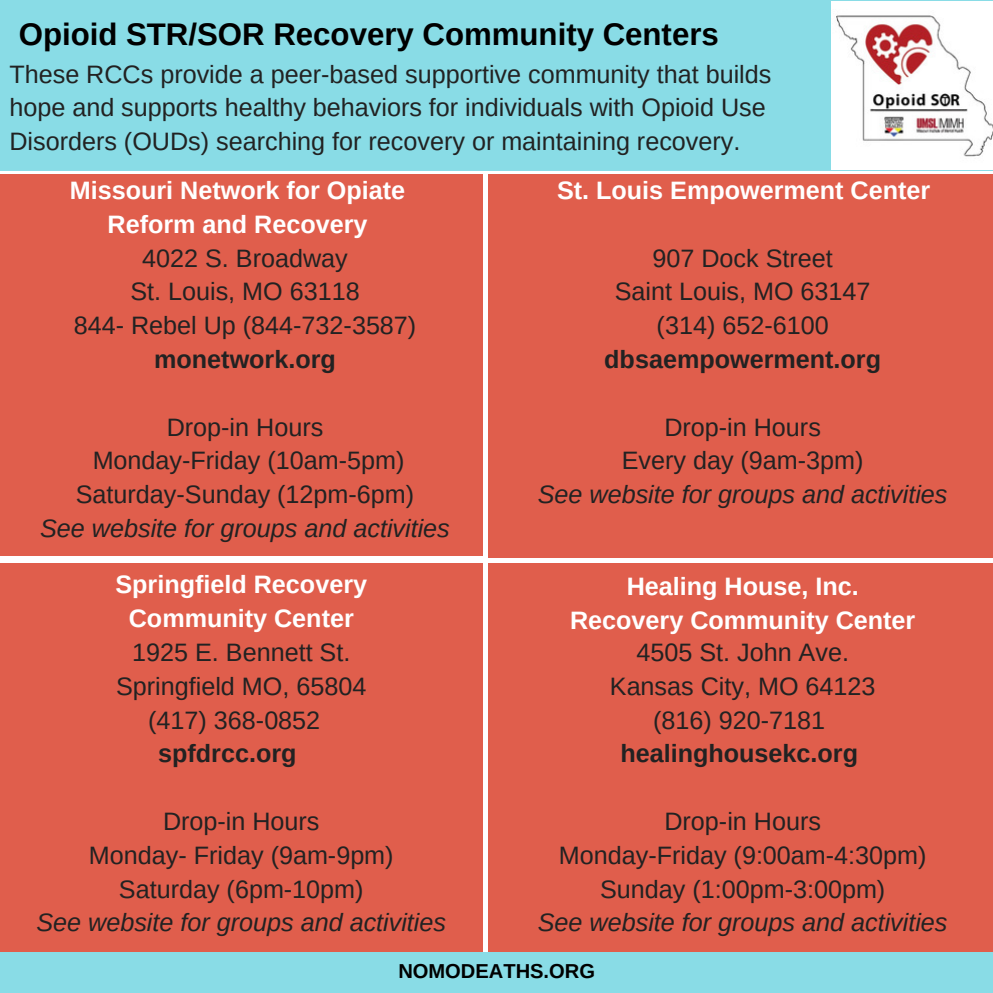
<style>
.page{position:relative;width:993px;height:993px;background:#fff}
.page>*{position:absolute;margin:0;border:0;box-sizing:border-box;transform-origin:0 0}
.t1{font:700 31.25px "Arimo";color:#000}
.t2{font:25.25px/33.8px "Arimo";color:#222;text-align:center}
.t3{font:700 25.25px/33.8px "Arimo";color:#fff;text-align:center}
.t4{font:italic 25.25px "Arimo";color:#222}
.t5{font:700 25.25px "Arimo";color:#222}
.t6{font:700 23.5px "Kollektif";color:#fff}
.t7{font:700 20.25px "Arimo";color:#000}
</style>
<div class="page">
<div style="left:0;top:0;width:992px;height:171px;background:#89dce6"></div>
<div style="left:0;top:174px;width:482px;height:381px;background:#e05e4c"></div>
<div style="left:488px;top:563px;width:504px;height:390px;background:#e05e4c"></div>
<div style="left:488px;top:174px;width:504px;height:383px;background:#e05e4c"></div>
<div style="left:0;top:563px;width:482px;height:388px;background:#e05e4c"></div>
<div style="left:0;top:951px;width:992px;height:41px;background:#89dce6"></div>
<img style="left:831px;top:2px;width:161px;height:167px">
<p class="t1" style="left:19px;top:17px;width:701px">Opioid STR/SOR Recovery Community Centers</p>
<p class="t2" style="left:9px;top:57px;width:763px;text-align:left">These RCCs provide a peer-based supportive community that builds hope and supports healthy behaviors for individuals with Opioid Use<br>Disorders (OUDs) searching for recovery or maintaining recovery.</p>
<p class="t3" style="left:70px;top:173px;width:337px">Missouri Network for Opiate<br>Reform and Recovery</p>
<p class="t3" style="left:557px;top:173px;width:374px">St. Louis Empowerment Center</p>
<p class="t2" style="left:74px;top:241px;width:344px">4022 S. Broadway<br>St. Louis, MO 63118<br>844- Rebel Up (844-732-3587)</p>
<p class="t5" style="left:154px;top:345px;width:183px">monetwork.org</p>
<p class="t2" style="left:76px;top:410px;width:340px">Drop-in Hours<br>Monday-Friday (10am-5pm)<br>Saturday-Sunday (12pm-6pm)</p>
<p class="t4" style="left:40px;top:514px;width:411px">See website for groups and activities</p>
<p class="t2" style="left:614px;top:241px;width:257px">907 Dock Street<br>Saint Louis, MO 63147 (314) 652-6100</p>
<p class="t5" style="left:604px;top:345px;width:278px">dbsaempowerment.org</p>
<p class="t2" style="left:621px;top:410px;width:243px">Drop-in Hours<br>Every day (9am-3pm)</p>
<p class="t4" style="left:537px;top:480px;width:411px">See website for groups and activities</p>
<p class="t6" style="left:802px;top:572px;width:80px">Cancer</p>
<p class="t3" style="left:115px;top:567px;width:253px">Springfield Recovery<br>Community Center</p>
<p class="t3" style="left:570px;top:569px;width:346px">Healing House, Inc.<br>Recovery Community Center</p>
<p class="t2" style="left:116px;top:635px;width:252px">1925 E. Bennett St.<br>Springfield MO, 65804 (417) 368-0852</p>
<p class="t5" style="left:158px;top:739px;width:140px">spfdrcc.org</p>
<p class="t2" style="left:89px;top:804px;width:306px">Drop-in Hours<br>Monday- Friday (9am-9pm)<br>Saturday (6pm-10pm)</p>
<p class="t4" style="left:36px;top:908px;width:411px">See website for groups and activities</p>
<p class="t2" style="left:609px;top:635px;width:267px">4505 St. John Ave.<br>Kansas City, MO 64123 (816) 920-7181</p>
<p class="t5" style="left:620px;top:739px;width:239px">healinghousekc.org</p>
<p class="t2" style="left:558px;top:804px;width:369px">Drop-in Hours<br>Monday-Friday (9:00am-4:30pm)<br>Sunday (1:00pm-3:00pm)</p>
<p class="t4" style="left:537px;top:908px;width:411px">See website for groups and activities</p>
<p class="t7" style="left:398px;top:959px;width:198px">NOMODEATHS.ORG</p>
</div>
